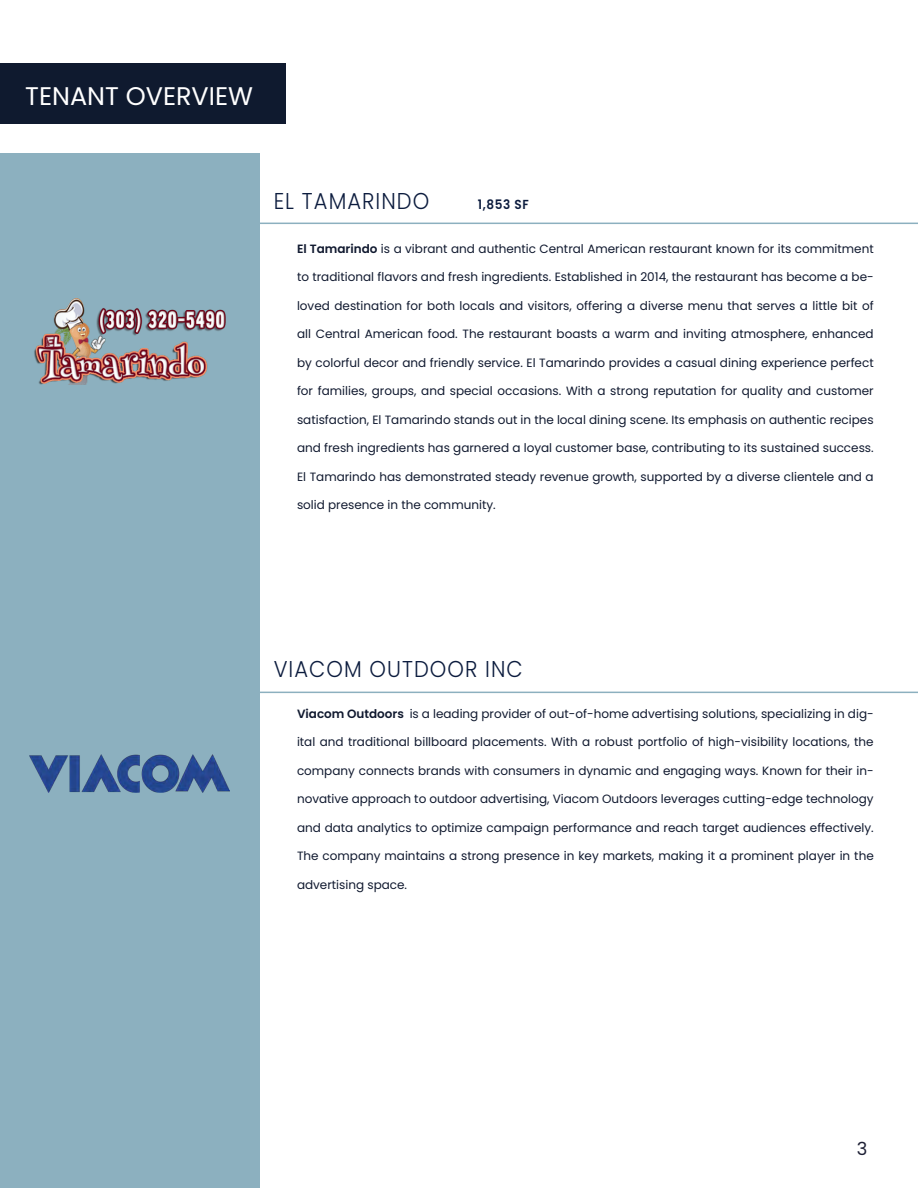
<style>
.page{position:relative;width:918px;height:1188px;background:#fff}
.page>*{position:absolute;margin:0;border:0;box-sizing:border-box;transform-origin:0 0}
.t1{font:25.5px "Poppins";color:#fff}
.t2{font:300 22.95px "Poppins";letter-spacing:.05em;color:#0c1c3e;scale:.92 1}
.t3{font:18px "Poppins";color:#1e2035}
.t4{font:600 13.05px "Poppins";color:#0c1c3e;scale:.92 1}
.t5{font:12px "Poppins";color:#10192f}
.s1{font-weight:600}
</style>
<div class="page">
<div style="left:0;top:154px;width:260px;height:1034px;background:#8cb0bf"></div>
<div style="left:0;top:63px;width:285px;height:60px;background:#0f1a2f"></div>
<img style="left:34px;top:299px;width:192px;height:86px">
<img style="left:30px;top:754px;width:200px;height:38px">
<hr style="left:246px;top:223px;width:672px;height:1px;background:#8cb0bf">
<hr style="left:241px;top:692px;width:677px;height:1px;background:#8cb0bf">
<h1 class="t1" style="left:25px;top:81px;width:229px">TENANT OVERVIEW</h1>
<h2 class="t2" style="left:274px;top:188px;width:171px">EL TAMARINDO</h2>
<p class="t4" style="left:478px;top:197px;width:57px">1,853 SF</p>
<p class="t5" style="left:297px;top:241px;width:578px"><span class="s1">El Tamarindo</span> is a vibrant and authentic Central American restaurant known for its commitment</p>
<p class="t5" style="left:297px;top:270px;width:578px">to traditional flavors and fresh ingredients. Established in 2014, the restaurant has become a be-</p>
<p class="t5" style="left:297px;top:298px;width:578px">loved destination for both locals and visitors, offering a diverse menu that serves a little bit of</p>
<p class="t5" style="left:297px;top:327px;width:578px">all Central American food. The restaurant boasts a warm and inviting atmosphere, enhanced</p>
<p class="t5" style="left:297px;top:355px;width:578px">by colorful decor and friendly service. El Tamarindo provides a casual dining experience perfect</p>
<p class="t5" style="left:297px;top:384px;width:578px">for families, groups, and special occasions. With a strong reputation for quality and customer</p>
<p class="t5" style="left:297px;top:412px;width:578px">satisfaction, El Tamarindo stands out in the local dining scene. Its emphasis on authentic recipes</p>
<p class="t5" style="left:297px;top:441px;width:578px">and fresh ingredients has garnered a loyal customer base, contributing to its sustained success.</p>
<p class="t5" style="left:297px;top:469px;width:578px">El Tamarindo has demonstrated steady revenue growth, supported by a diverse clientele and a</p>
<p class="t5" style="left:297px;top:498px;width:200px">solid presence in the community.</p>
<h2 class="t2" style="left:274px;top:656px;width:272px">VIACOM OUTDOOR INC</h2>
<p class="t5" style="left:297px;top:706px;width:578px"><span class="s1">Viacom Outdoors</span> is a leading provider of out-of-home advertising solutions, specializing in dig-</p>
<p class="t5" style="left:297px;top:735px;width:578px">ital and traditional billboard placements. With a robust portfolio of high-visibility locations, the</p>
<p class="t5" style="left:297px;top:763px;width:578px">company connects brands with consumers in dynamic and engaging ways. Known for their in-</p>
<p class="t5" style="left:297px;top:792px;width:578px">novative approach to outdoor advertising, Viacom Outdoors leverages cutting-edge technology</p>
<p class="t5" style="left:297px;top:820px;width:578px">and data analytics to optimize campaign performance and reach target audiences effectively.</p>
<p class="t5" style="left:297px;top:849px;width:578px">The company maintains a strong presence in key markets, making it a prominent player in the</p>
<p class="t5" style="left:297px;top:877px;width:112px">advertising space.</p>
<h3 class="t3" style="left:857px;top:1138px;width:12px">3</h3>
</div>
